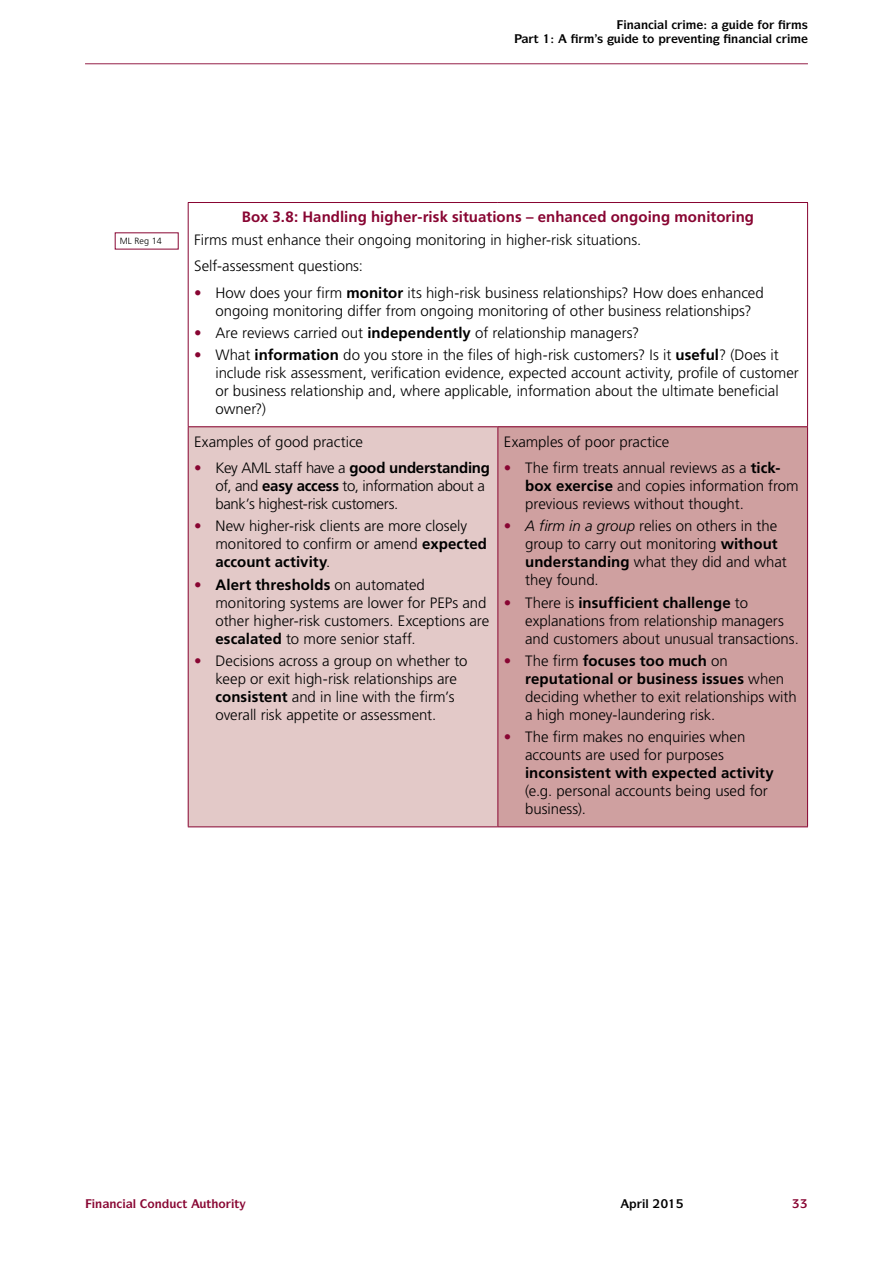
<style>
.page{position:relative;width:893px;height:1263px;background:#fff}
.page>*{position:absolute;margin:0;border:0;box-sizing:border-box;transform-origin:0 0}
.t1{font:300 15px/18px "Frutiger LT Std";color:#000}
.t2{font:300 15px/18px "Frutiger LT Std";letter-spacing:-.02em;color:#000}
.t3{font:700 15px "Frutiger LT Std";letter-spacing:.005em;color:#880532}
.t4{font:700 15px "Frutiger LT Std";letter-spacing:.005em;color:#000}
.t5{font:700 12px "ITC Symbol Std";color:#880532}
.t6{font:700 12px "ITC Symbol Std";color:#000}
.t7{font:300 9px "Frutiger LT Std";color:#000}
.s1{font-weight:700;color:#880532}
.s2{font-weight:700}
.s3{font-style:italic}
</style>
<div class="page">
<hr style="left:85px;top:63px;width:723px;height:1px;background:#880532">
<div style="left:188px;top:427px;width:310px;height:400px;background:#e3c9c8"></div>
<div style="left:498px;top:427px;width:310px;height:400px;background:#cfa0a0"></div>
<hr style="left:188px;top:202px;width:310px;height:1px;background:#880532">
<hr style="left:188px;top:203px;width:1px;height:223px;background:#880532">
<hr style="left:498px;top:202px;width:310px;height:1px;background:#880532">
<hr style="left:807px;top:203px;width:1px;height:223px;background:#880532">
<hr style="left:188px;top:426px;width:310px;height:1px;background:#880532">
<hr style="left:188px;top:427px;width:1px;height:399px;background:#880532">
<hr style="left:188px;top:826px;width:310px;height:1px;background:#880532">
<hr style="left:498px;top:426px;width:310px;height:1px;background:#880532">
<hr style="left:497px;top:427px;width:1px;height:399px;background:#880532">
<hr style="left:807px;top:427px;width:1px;height:399px;background:#880532">
<hr style="left:498px;top:826px;width:310px;height:1px;background:#880532">
<p class="t6" style="left:664px;top:17px;width:5px">●</p>
<p class="t6" style="left:678px;top:31px;width:37px">❖ ■▼■</p>
<p class="t6" style="left:769px;top:31px;width:5px">●</p>
<p class="t7" style="left:120px;top:236px;width:44px">ML Reg 14</p>
<p class="t3" style="left:242px;top:208px;width:514px">Box 3.8: Handling higher-risk situations – enhanced ongoing monitoring</p>
<p class="t1" style="left:194px;top:226px;width:449px;line-height:26.5px">Firms must enhance their ongoing monitoring in higher-risk situations.<br>Self-assessment questions:</p>
<p class="t1" style="left:215px;top:284px;width:550px;text-indent:-21px"><span class="s1">•</span> How does your firm <span class="s2">monitor</span> its high-risk business relationships? How does enhanced ongoing monitoring differ from ongoing monitoring of other business relationships?</p>
<p class="t1" style="left:194px;top:324px;width:447px"><span class="s1">•</span> Are reviews carried out <span class="s2">independently</span> of relationship managers?</p>
<p class="t1" style="left:215px;top:346px;width:585px;text-indent:-21px"><span class="s1">•</span> What <span class="s2">information</span> do you store in the files of high-risk customers? Is it <span class="s2">useful</span>? (Does it include risk assessment, verification evidence, expected account activity, profile of customer or business relationship and, where applicable, information about the ultimate beneficial owner?)</p>
<p class="t1" style="left:194px;top:433px;width:170px">Examples of good practice</p>
<p class="t2" style="left:215px;top:459px;width:276px;text-indent:-21px"><span class="s1">•</span> Key AML staff have a <span class="s2">good understanding </span>of, and <span class="s2">easy access</span> to, information about a bank’s highest-risk customers.</p>
<p class="t1" style="left:215px;top:517px;width:273px;text-indent:-21px"><span class="s1">•</span> New higher-risk clients are more closely monitored to confirm or amend <span class="s2">expected account activity</span>.</p>
<p class="t1" style="left:215px;top:576px;width:275px;text-indent:-21px"><span class="s1">•</span> <span class="s2">Alert thresholds</span> on automated monitoring systems are lower for PEPs and other higher-risk customers. Exceptions are <span class="s2">escalated</span> to more senior staff.</p>
<p class="t1" style="left:215px;top:652px;width:254px;text-indent:-21px"><span class="s1">•</span> Decisions across a group on whether to keep or exit high-risk relationships are <span class="s2">consistent</span> and in line with the firm’s overall risk appetite or assessment.</p>
<p class="t1" style="left:504px;top:433px;width:167px">Examples of poor practice</p>
<p class="t1" style="left:525px;top:459px;width:275px;text-indent:-21px"><span class="s1">•</span> The firm treats annual reviews as a <span class="s2">tick&shy;box exercise</span> and copies information from previous reviews without thought.</p>
<p class="t1" style="left:525px;top:517px;width:263px;text-indent:-21px"><span class="s1">•</span> <span class="s3">A firm in a group</span> relies on others in the group to carry out monitoring <span class="s2">without understanding</span> what they did and what they found.</p>
<p class="t1" style="left:525px;top:594px;width:275px;text-indent:-21px"><span class="s1">•</span> There is <span class="s2">insufficient challenge</span> to explanations from relationship managers and customers about unusual transactions.</p>
<p class="t1" style="left:525px;top:652px;width:273px;text-indent:-21px"><span class="s1">•</span> The firm <span class="s2">focuses too much</span> on <span class="s2">reputational or business issues</span> when deciding whether to exit relationships with a high money-laundering risk.</p>
<p class="t1" style="left:504px;top:728px;width:243px;text-align:center"><span class="s1">•</span> The firm makes no enquiries when accounts are used for purposes</p>
<p class="t4" style="left:525px;top:764px;width:250px">inconsistent with expected activity</p>
<p class="t1" style="left:525px;top:782px;width:244px">(e.g. personal accounts being used for business).</p>
<p class="t5" style="left:133px;top:1196px;width:108px">● □■◆▼ ◆▼□ ▼</p>
<p class="t6" style="left:645px;top:1196px;width:5px">●</p>
</div>
